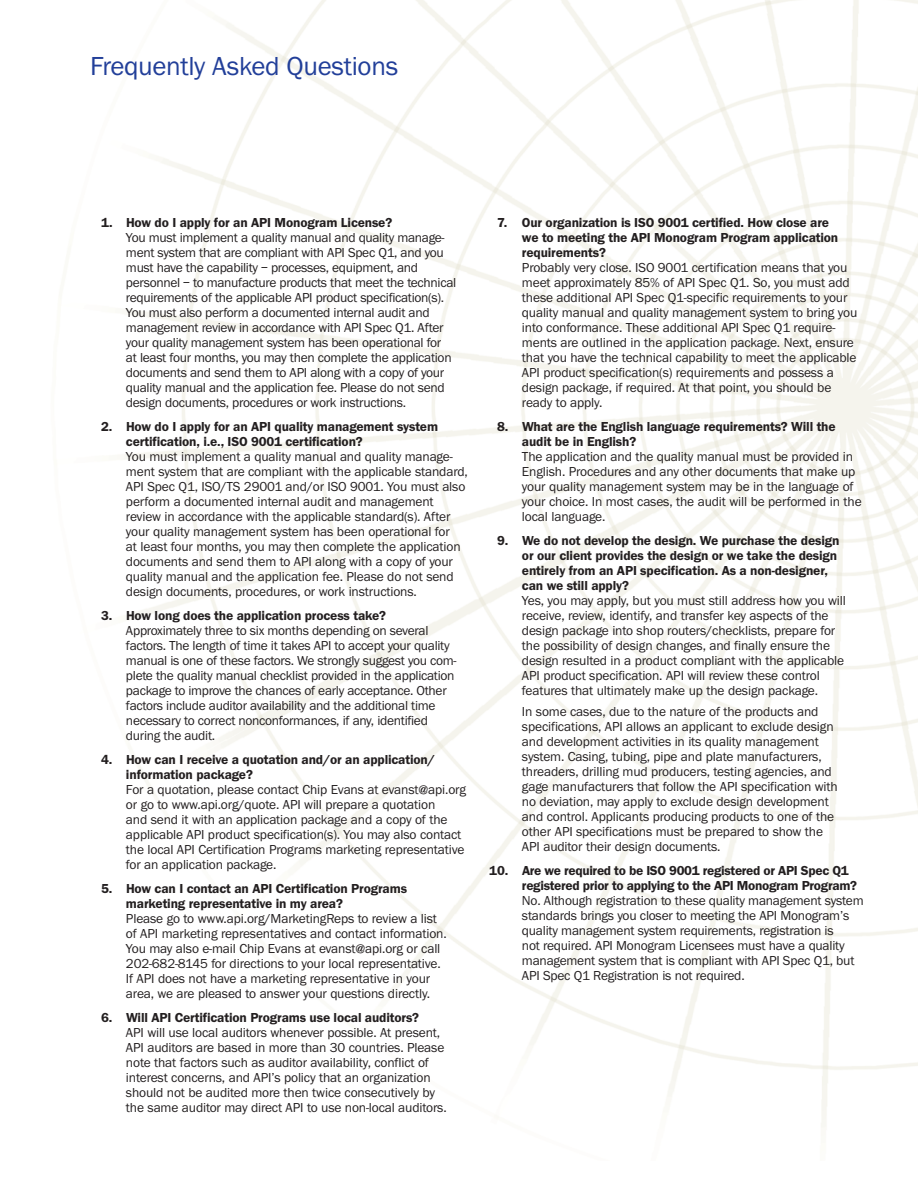
<style>
.page{position:relative;width:918px;height:1188px;background:#fff}
.page>*{position:absolute;margin:0;border:0;box-sizing:border-box;transform-origin:0 0}
.t1{font:27px "Franklin Got ITC";letter-spacing:-.01em;color:#223f99}
.t2{font:13.5px/15px "Franklin Got ITC";letter-spacing:-.01em;color:#231f20}
.t3{font:600 13.5px/15px "Franklin Got ITC";letter-spacing:-.01em;color:#231f20}
</style>
<div class="page">
<img style="left:123px;top:1px;width:795px;height:1127px">
<h1 class="t1" style="left:90px;top:56px;width:310px">Frequently Asked Questions</h1>
<p class="t3" style="left:101px;top:216px;width:293px">1. How do I apply for an API Monogram License?</p>
<p class="t2" style="left:126px;top:231px;width:332px">You must implement a quality manual and quality manage&shy;ment system that are compliant with API Spec Q1, and you must have the capability – processes, equipment, and personnel – to manufacture products that meet the technical requirements of the applicable API product specification(s).<br>You must also perform a documented internal audit and management review in accordance with API Spec Q1. After your quality management system has been operational for<br>at least four months, you may then complete the application documents and send them to API along with a copy of your quality manual and the application fee. Please do not send design documents, procedures or work instructions.</p>
<p class="t3" style="left:126px;top:420px;width:314px;text-indent:-25px">2. How do I apply for an API quality management system certification, i.e., ISO 9001 certification?</p>
<p class="t2" style="left:126px;top:450px;width:343px">You must implement a quality manual and quality manage&shy;ment system that are compliant with the applicable standard, API Spec Q1, ISO/TS 29001 and/or ISO 9001. You must also perform a documented internal audit and management review in accordance with the applicable standard(s). After your quality management system has been operational for<br>at least four months, you may then complete the application documents and send them to API along with a copy of your quality manual and the application fee. Please do not send design documents, procedures, or work instructions.</p>
<p class="t3" style="left:101px;top:609px;width:287px">3. How long does the application process take?</p>
<p class="t2" style="left:126px;top:624px;width:332px">Approximately three to six months depending on several factors. The length of time it takes API to accept your quality manual is one of these factors. We strongly suggest you com&shy;plete the quality manual checklist provided in the application package to improve the chances of early acceptance. Other factors include auditor availability and the additional time necessary to correct nonconformances, if any, identified during the audit.</p>
<p class="t3" style="left:126px;top:753px;width:311px;text-indent:-25px">4. How can I receive a quotation and/or an application/ information package?</p>
<p class="t2" style="left:126px;top:783px;width:342px">For a quotation, please contact Chip Evans at evanst@api.org or go to www.api.org/quote. API will prepare a quotation<br>and send it with an application package and a copy of the applicable API product specification(s). You may also contact the local API Certification Programs marketing representative for an application package.</p>
<p class="t3" style="left:126px;top:882px;width:283px;text-indent:-25px">5. How can I contact an API Certification Programs marketing representative in my area?</p>
<p class="t2" style="left:126px;top:912px;width:322px">Please go to www.api.org/MarketingReps to review a list of API marketing representatives and contact information.<br>You may also e-mail Chip Evans at evanst@api.org or call 202-682-8145 for directions to your local representative.<br>If API does not have a marketing representative in your area, we are pleased to answer your questions directly.</p>
<p class="t3" style="left:101px;top:1011px;width:320px">6. Will API Certification Programs use local auditors?</p>
<p class="t2" style="left:126px;top:1026px;width:322px">API will use local auditors whenever possible. At present, API auditors are based in more than 30 countries. Please note that factors such as auditor availability, conflict of interest concerns, and API’s policy that an organization should not be audited more then twice consecutively by the same auditor may direct API to use non-local auditors.</p>
<p class="t3" style="left:522px;top:216px;width:318px;text-indent:-25px">7. Our organization is ISO 9001 certified. How close are we to meeting the API Monogram Program application requirements?</p>
<p class="t2" style="left:522px;top:261px;width:337px">Probably very close. ISO 9001 certification means that you meet approximately 85% of API Spec Q1. So, you must add these additional API Spec Q1-specific requirements to your quality manual and quality management system to bring you into conformance. These additional API Spec Q1 require&shy;ments are outlined in the application package. Next, ensure that you have the technical capability to meet the applicable API product specification(s) requirements and possess a design package, if required. At that point, you should be ready to apply.</p>
<p class="t3" style="left:522px;top:420px;width:315px;text-indent:-25px">8. What are the English language requirements? Will the audit be in English?</p>
<p class="t2" style="left:522px;top:450px;width:341px">The application and the quality manual must be provided in English. Procedures and any other documents that make up your quality management system may be in the language of your choice. In most cases, the audit will be performed in the local language.</p>
<p class="t3" style="left:522px;top:534px;width:319px;text-indent:-25px">9. We do not develop the design. We purchase the design or our client provides the design or we take the design entirely from an API specification. As a non-designer, can we still apply?</p>
<p class="t2" style="left:522px;top:594px;width:326px">Yes, you may apply, but you must still address how you will receive, review, identify, and transfer key aspects of the design package into shop routers/checklists, prepare for the possibility of design changes, and finally ensure the design resulted in a product compliant with the applicable API product specification. API will review these control features that ultimately make up the design package.</p>
<p class="t2" style="left:522px;top:705px;width:317px">In some cases, due to the nature of the products and specifications, API allows an applicant to exclude design and development activities in its quality management system. Casing, tubing, pipe and plate manufacturers, threaders, drilling mud producers, testing agencies, and gage manufacturers that follow the API specification with no deviation, may apply to exclude design development and control. Applicants producing products to one of the other API specifications must be prepared to show the API auditor their design documents.</p>
<p class="t3" style="left:522px;top:864px;width:337px;text-indent:-33px">10. Are we required to be ISO 9001 registered or API Spec Q1 registered prior to applying to the API Monogram Program?</p>
<p class="t2" style="left:522px;top:894px;width:343px">No. Although registration to these quality management system standards brings you closer to meeting the API Monogram’s quality management system requirements, registration is<br>not required. API Monogram Licensees must have a quality management system that is compliant with API Spec Q1, but API Spec Q1 Registration is not required.</p>
</div>
